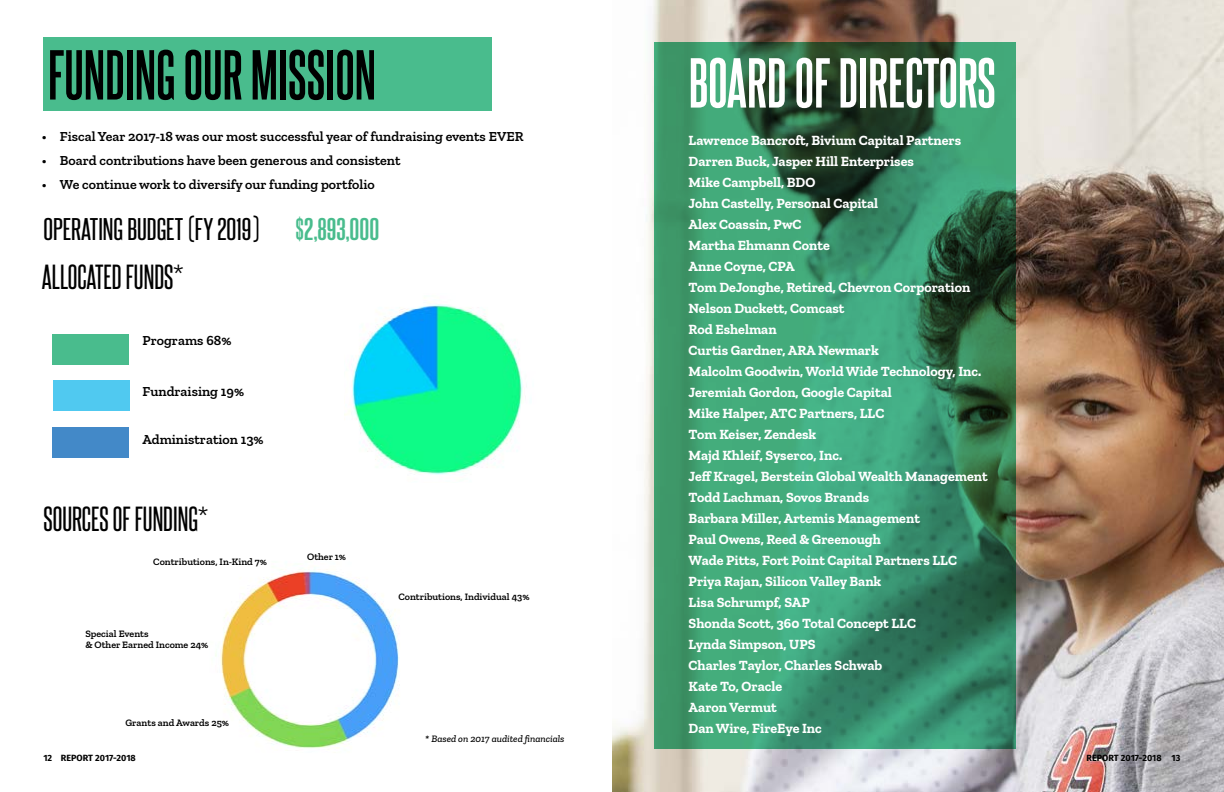
<style>
.page{position:relative;width:1224px;height:792px;background:#fff}
.page>*{position:absolute;margin:0;border:0;box-sizing:border-box;transform-origin:0 0}
.t1{font:700 60px "Steelfish Rg";color:#000}
.t2{font:700 60px "Steelfish Rg";color:#fff}
.t3{font:30px "Steelfish Rg";color:#000}
.t4{font:27px "Steelfish Rg";color:#000;scale:1.11 1}
.t5{font:700 27px "Steelfish Rg";color:#49bc8d;scale:1.11 1}
.t6{font:700 14px/21px "Zilla Slab";color:#fff}
.t7{font:600 14px "Zilla Slab";color:#000}
.t8{font:600 10px/11px "Zilla Slab";color:#000}
.t9{font:italic 500 10px "Zilla Slab";color:#000}
.t10{font:700 9px "Fira Sans";color:#000}
</style>
<div class="page">
<div style="left:43px;top:38px;width:449px;height:73px;background:#49bc8d"></div>
<img style="left:345px;top:304px;width:178px;height:171px">
<img style="left:215px;top:569px;width:185px;height:180px">
<div style="left:53px;top:381px;width:77px;height:30px;background:#50c9f0"></div>
<div style="left:52px;top:427px;width:77px;height:31px;background:#4389c8"></div>
<div style="left:52px;top:334px;width:77px;height:31px;background:#49bc8d"></div>
<img style="left:612px;top:0;width:612px;height:792px">
<svg style="left:655px;top:43px;width:361px;height:706px;background:#398d66"></svg>
<h1 class="t1" style="left:48px;top:32px;width:330px">FUNDING OUR MISSION</h1>
<p class="t7" style="left:42px;top:129px;width:483px">• Fiscal Year 2017-18 was our most successful year of fundraising events EVER</p>
<p class="t7" style="left:42px;top:153px;width:360px">• Board contributions have been generous and consistent</p>
<p class="t7" style="left:42px;top:177px;width:334px">• We continue work to diversify our funding portfolio</p>
<h3 class="t4" style="left:43px;top:209px;width:196px">OPERATING BUDGET (FY 2019)</h3>
<h3 class="t5" style="left:295px;top:209px;width:77px">$2,893,000</h3>
<h2 class="t3" style="left:42px;top:255px;width:143px">ALLOCATED FUNDS*</h2>
<p class="t7" style="left:143px;top:333px;width:90px">Programs 68%</p>
<p class="t7" style="left:143px;top:384px;width:103px">Fundraising 19%</p>
<p class="t7" style="left:143px;top:432px;width:123px">Administration 13%</p>
<h2 class="t3" style="left:43px;top:498px;width:166px">SOURCES OF FUNDING*</h2>
<p class="t8" style="left:153px;top:556px;width:115px">Contributions, In-Kind 7%</p>
<p class="t8" style="left:85px;top:628px;width:125px">Special Events<br>&amp; Other Earned Income 24%</p>
<p class="t8" style="left:125px;top:717px;width:105px">Grants and Awards 25%</p>
<p class="t8" style="left:307px;top:551px;width:40px">Other 1%</p>
<p class="t8" style="left:398px;top:591px;width:133px">Contributions, Individual 43%</p>
<p class="t9" style="left:425px;top:733px;width:141px">* Based on 2017 audited financials</p>
<h1 class="t2" style="left:689px;top:40px;width:309px">BOARD OF DIRECTORS</h1>
<p class="t6" style="left:689px;top:130px;width:301px">Lawrence Bancroft, Bivium Capital Partners<br>Darren Buck, Jasper Hill Enterprises<br>Mike Campbell, BDO<br>John Castelly, Personal Capital<br>Alex Coassin, PwC<br>Martha Ehmann Conte<br>Anne Coyne, CPA<br>Tom DeJonghe, Retired, Chevron Corporation<br>Nelson Duckett, Comcast<br>Rod Eshelman<br>Curtis Gardner, ARA Newmark<br>Malcolm Goodwin, World Wide Technology, Inc.<br>Jeremiah Gordon, Google Capital<br>Mike Halper, ATC Partners, LLC<br>Tom Keiser, Zendesk<br>Majd Khleif, Syserco, Inc.<br>Jeff Kragel, Berstein Global Wealth Management<br>Todd Lachman, Sovos Brands<br>Barbara Miller, Artemis Management<br>Paul Owens, Reed &amp; Greenough<br>Wade Pitts, Fort Point Capital Partners LLC<br>Priya Rajan, Silicon Valley Bank<br>Lisa Schrumpf, SAP<br>Shonda Scott, 360 Total Concept LLC<br>Lynda Simpson, UPS<br>Charles Taylor, Charles Schwab<br>Kate To, Oracle<br>Aaron Vermut<br>Dan Wire, FireEye Inc</p>
<p class="t10" style="left:43px;top:752px;width:94px">12 REPORT 2017-2018</p>
<p class="t10" style="left:1087px;top:752px;width:95px">REPORT 2017-2018 13</p>
</div>
